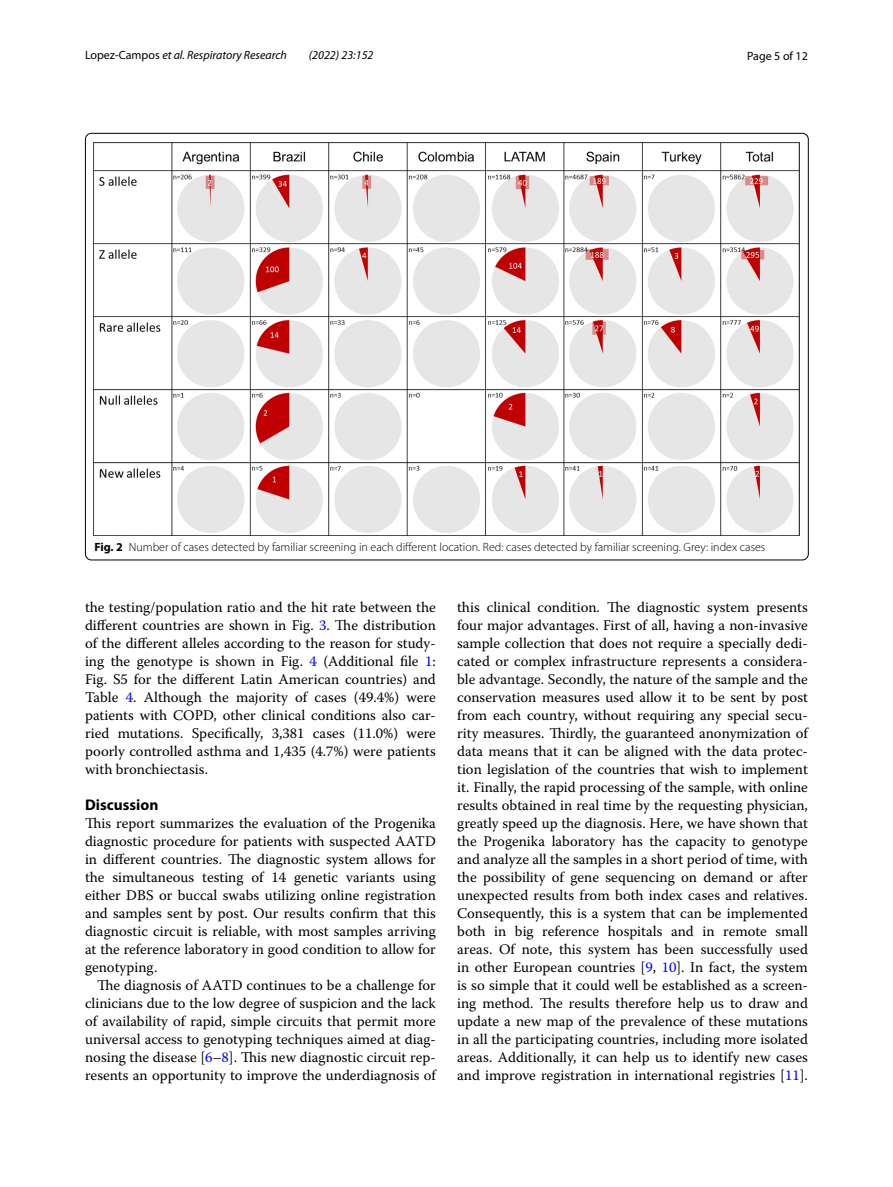
<style>
.page{position:relative;width:893px;height:1187px;background:#fff}
.page>*{position:absolute;margin:0;border:0;box-sizing:border-box;transform-origin:0 0}
.t1{font:700 15.45px "Myriad Pro";color:#000}
.t2{font:14.7px/18px "Warnock Pro";color:#000;text-align:justify}
.t3{font:300 12px "Myriad Pro";color:#000}
.t4{font:italic 12px "Myriad Pro";color:#000}
.t5{font:12px "Myriad Pro";color:#000}
.s1{font-style:normal}
.s2{font-weight:700}
.s3{color:#00f}
</style>
<div class="page">
<img style="left:94px;top:142px;width:706px;height:393px">
<p class="t4" style="left:85px;top:48px;width:203px"><span class="s1">Lopez‑Campos</span> et al. Respiratory Research</p>
<p class="t4" style="left:309px;top:48px;width:66px">(2022) 23:152</p>
<p class="t5" style="left:747px;top:48px;width:62px">Page 5 of 12</p>
<p class="t3" style="left:94px;top:540px;width:672px"><span class="s2">Fig. 2</span> Number of cases detected by familiar screening in each different location. Red: cases detected by familiar screening. Grey: index cases</p>
<p class="t2" style="left:85px;top:597px;width:352px">the testing/population ratio and the hit rate between the different countries are shown in Fig. <span class="s3">3</span>. The distribution of the different alleles according to the reason for study&shy;ing the genotype is shown in Fig. <span class="s3">4</span> (Additional file <span class="s3">1</span>:<br>Fig. S5 for the different Latin American countries) and Table <span class="s3">4</span>. Although the majority of cases (49.4%) were patients with COPD, other clinical conditions also car&shy;ried mutations. Specifically, 3,381 cases (11.0%) were poorly controlled asthma and 1,435 (4.7%) were patients with bronchiectasis.</p>
<p class="t1" style="left:85px;top:794px;width:75px">Discussion</p>
<p class="t2" style="left:85px;top:813px;width:352px">This report summarizes the evaluation of the Progenika diagnostic procedure for patients with suspected AATD in different countries. The diagnostic system allows for the simultaneous testing of 14 genetic variants using either DBS or buccal swabs utilizing online registration and samples sent by post. Our results confirm that this diagnostic circuit is reliable, with most samples arriving at the reference laboratory in good condition to allow for genotyping.</p>
<p class="t2" style="left:85px;top:975px;width:352px;text-indent:12px">The diagnosis of AATD continues to be a challenge for clinicians due to the low degree of suspicion and the lack of availability of rapid, simple circuits that permit more universal access to genotyping techniques aimed at diag&shy;nosing the disease [<span class="s3">6</span>–<span class="s3">8</span>]. This new diagnostic circuit rep&shy;resents an opportunity to improve the underdiagnosis of</p>
<p class="t2" style="left:457px;top:597px;width:352px">this clinical condition. The diagnostic system presents four major advantages. First of all, having a non-invasive sample collection that does not require a specially dedi&shy;cated or complex infrastructure represents a considera&shy;ble advantage. Secondly, the nature of the sample and the conservation measures used allow it to be sent by post from each country, without requiring any special secu&shy;rity measures. Thirdly, the guaranteed anonymization of data means that it can be aligned with the data protec&shy;tion legislation of the countries that wish to implement it. Finally, the rapid processing of the sample, with online results obtained in real time by the requesting physician, greatly speed up the diagnosis. Here, we have shown that the Progenika laboratory has the capacity to genotype and analyze all the samples in a short period of time, with the possibility of gene sequencing on demand or after unexpected results from both index cases and relatives.<br>Consequently, this is a system that can be implemented both in big reference hospitals and in remote small areas. Of note, this system has been successfully used in other European countries [<span class="s3">9</span>, <span class="s3">10</span>]. In fact, the system is so simple that it could well be established as a screen&shy;ing method. The results therefore help us to draw and update a new map of the prevalence of these mutations in all the participating countries, including more isolated areas. Additionally, it can help us to identify new cases and improve registration in international registries [<span class="s3">11</span>].</p>
</div>
